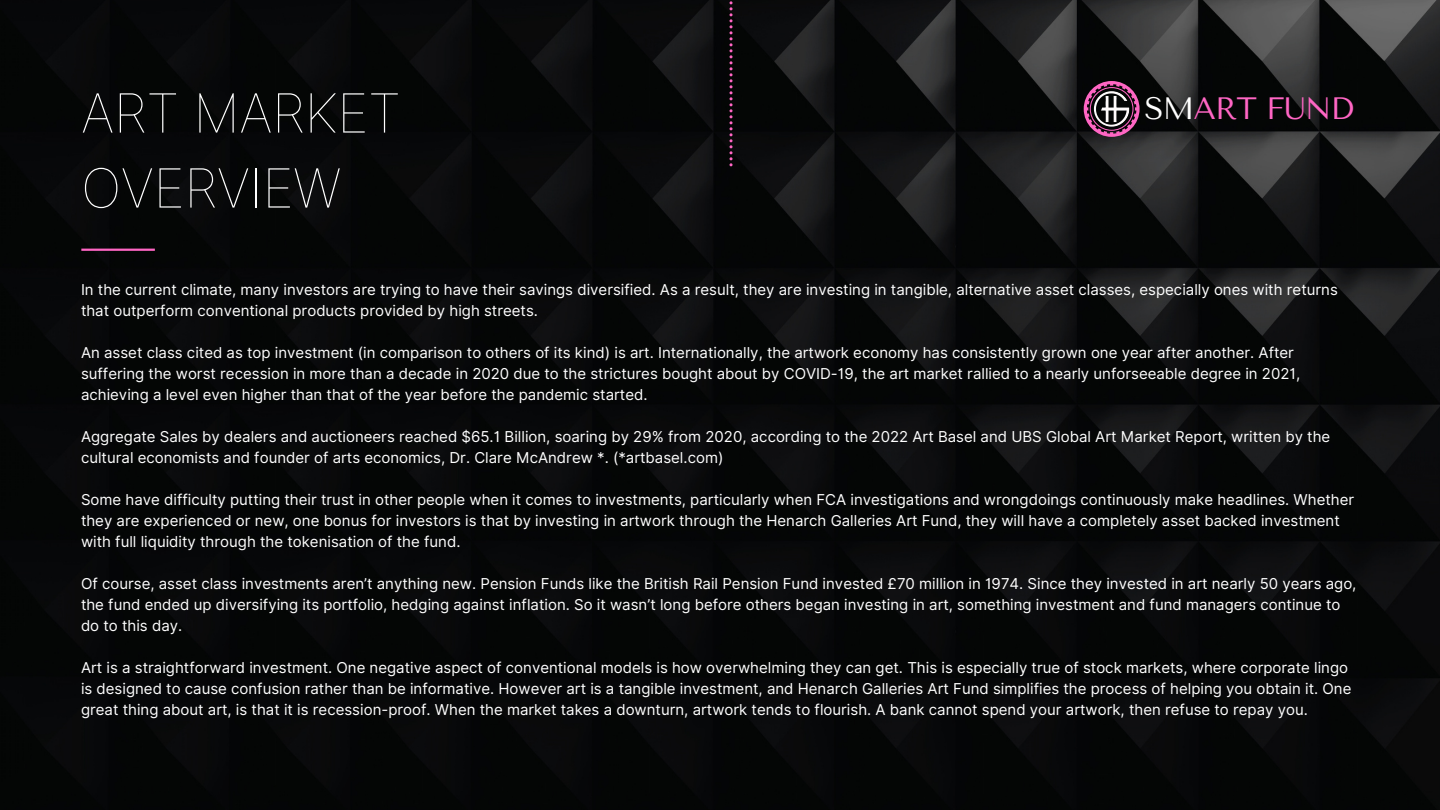
<style>
.page{position:relative;width:1440px;height:810px;background:#fff}
.page>*{position:absolute;margin:0;border:0;box-sizing:border-box;transform-origin:0 0}
.t1{font:54px "Inter Thin BETA";letter-spacing:-.01em;color:#fff}
.t2{font:30.8px "Tenor Sans";letter-spacing:-.03em;color:#ff66c4}
.t3{font:15px/21px "Inter";color:#fff}
.s1{color:#fff}
</style>
<div class="page">
<img style="left:0;top:0;width:1440px;height:810px">
<hr style="left:81px;top:249px;width:74px;height:2px;background:#ff66c4">
<svg style="left:730px;top:1px;width:3px;height:165px"></svg>
<svg style="left:1084px;top:81px;width:56px;height:56px;background:#612b4c"></svg>
<img style="left:1094px;top:91px;width:35px;height:36px;border-radius:50%">
<p class="t1" style="left:81px;top:81px;width:322px">ART MARKET</p>
<p class="t1" style="left:81px;top:156px;width:262px">OVERVIEW</p>
<p class="t2" style="left:1145px;top:91px;width:211px"><span class="s1">SM</span>ART FUND</p>
<p class="t3" style="left:81px;top:279px;width:1258px">In the current climate, many investors are trying to have their savings diversified. As a result, they are investing in tangible, alternative asset classes, especially ones with returns that outperform conventional products provided by high streets.</p>
<p class="t3" style="left:81px;top:342px;width:1221px">An asset class cited as top investment (in comparison to others of its kind) is art. Internationally, the artwork economy has consistently grown one year after another. After suffering the worst recession in more than a decade in 2020 due to the strictures bought about by COVID-19, the art market rallied to a nearly unforseeable degree in 2021, achieving a level even higher than that of the year before the pandemic started.</p>
<p class="t3" style="left:81px;top:426px;width:1251px">Aggregate Sales by dealers and auctioneers reached $65.1 Billion, soaring by 29% from 2020, according to the 2022 Art Basel and UBS Global Art Market Report, written by the cultural economists and founder of arts economics, Dr. Clare McAndrew *. (*artbasel.com)</p>
<p class="t3" style="left:81px;top:489px;width:1275px">Some have difficulty putting their trust in other people when it comes to investments, particularly when FCA investigations and wrongdoings continuously make headlines. Whether they are experienced or new, one bonus for investors is that by investing in artwork through the Henarch Galleries Art Fund, they will have a completely asset backed investment with full liquidity through the tokenisation of the fund.</p>
<p class="t3" style="left:81px;top:573px;width:1277px">Of course, asset class investments aren’t anything new. Pension Funds like the British Rail Pension Fund invested £70 million in 1974. Since they invested in art nearly 50 years ago, the fund ended up diversifying its portfolio, hedging against inflation. So it wasn’t long before others began investing in art, something investment and fund managers continue to do to this day.</p>
<p class="t3" style="left:81px;top:657px;width:1272px">Art is a straightforward investment. One negative aspect of conventional models is how overwhelming they can get. This is especially true of stock markets, where corporate lingo is designed to cause confusion rather than be informative. However art is a tangible investment, and Henarch Galleries Art Fund simplifies the process of helping you obtain it. One great thing about art, is that it is recession-proof. When the market takes a downturn, artwork tends to flourish. A bank cannot spend your artwork, then refuse to repay you.</p>
</div>
